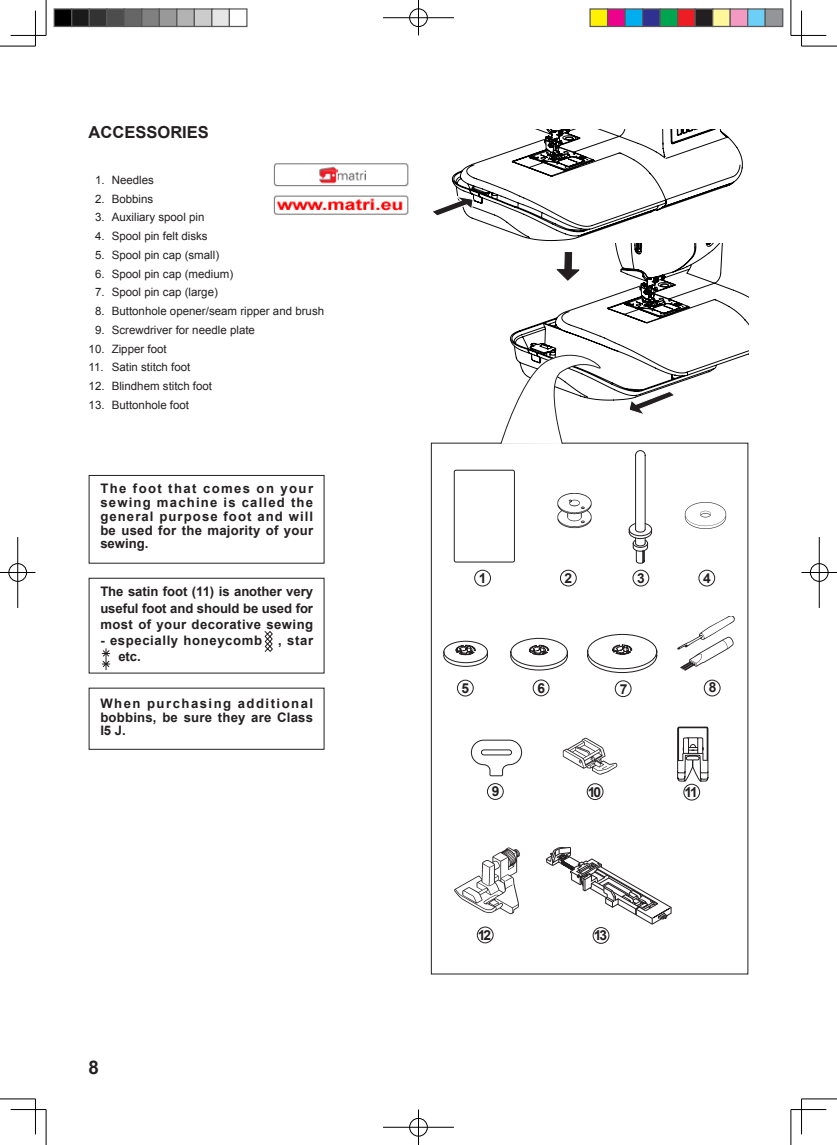
<style>
.page{position:relative;width:837px;height:1145px;background:#fff}
.page>*{position:absolute;margin:0;border:0;box-sizing:border-box;transform-origin:0 0}
.t1{font:700 18.75px "Arial";color:#231f20}
.t2{font:700 16.5px "Arial";color:#231f20}
.t3{font:700 13.75px "Arial";letter-spacing:-.15em;color:#231f20}
.t4{font:700 13.12px/13.8px "Arial";letter-spacing:.03em;color:#231f20;text-align:justify}
.t5{font:11.5px "Arial";color:#231f20}
.s1{color:#fff}
</style>
<div class="page">
<svg style="left:587px;top:633px;width:71px;height:41px"></svg>
<svg style="left:510px;top:637px;width:58px;height:34px"></svg>
<img style="left:677px;top:616px;width:57px;height:54px">
<img style="left:454px;top:847px;width:66px;height:68px">
<img style="left:562px;top:737px;width:56px;height:57px">
<svg style="left:443px;top:640px;width:45px;height:27px"></svg>
<div style="left:89px;top:475px;width:235px;height:88px;border:1px solid #231f20"></div>
<svg style="left:470px;top:739px;width:53px;height:38px"></svg>
<div style="left:559px;top:570px;width:17px;height:16px;border:1px solid #231f20;border-radius:50%"></div>
<div style="left:632px;top:570px;width:17px;height:16px;border:1px solid #231f20;border-radius:50%"></div>
<div style="left:474px;top:570px;width:16px;height:16px;border:1px solid #231f20;border-radius:50%"></div>
<div style="left:698px;top:570px;width:16px;height:16px;border:1px solid #231f20;border-radius:50%"></div>
<div style="left:487px;top:783px;width:16px;height:17px;border:1px solid #231f20;border-radius:50%"></div>
<div style="left:586px;top:783px;width:17px;height:17px;border:1px solid #231f20;border-radius:50%"></div>
<div style="left:683px;top:783px;width:16px;height:17px;border:1px solid #231f20;border-radius:50%"></div>
<div style="left:476px;top:926px;width:17px;height:17px;border:1px solid #231f20;border-radius:50%"></div>
<div style="left:592px;top:927px;width:17px;height:16px;border:1px solid #231f20;border-radius:50%"></div>
<div style="left:457px;top:679px;width:16px;height:17px;border:1px solid #231f20;border-radius:50%"></div>
<div style="left:532px;top:679px;width:17px;height:17px;border:1px solid #231f20;border-radius:50%"></div>
<div style="left:614px;top:680px;width:17px;height:17px;border:1px solid #231f20;border-radius:50%"></div>
<div style="left:703px;top:679px;width:17px;height:17px;border:1px solid #231f20;border-radius:50%"></div>
<div style="left:89px;top:578px;width:235px;height:95px;border:1px solid #231f20"></div>
<svg style="left:101px;top:648px;width:10px;height:22px"></svg>
<svg style="left:264px;top:631px;width:9px;height:21px"></svg>
<svg style="left:431px;top:130px;width:317px;height:433px"></svg>
<svg style="left:546px;top:847px;width:126px;height:78px"></svg>
<div style="left:454px;top:470px;width:60px;height:92px;border:1px solid #231f20;border-radius:2px"></div>
<svg style="left:677px;top:727px;width:31px;height:54px"></svg>
<hr style="left:0;top:46px;width:35px;height:1px;background:#000">
<hr style="left:801px;top:46px;width:35px;height:1px;background:#000">
<hr style="left:0;top:1098px;width:35px;height:1px;background:#000">
<hr style="left:801px;top:1098px;width:35px;height:1px;background:#000">
<hr style="left:46px;top:0;width:1px;height:35px;background:#000">
<hr style="left:46px;top:1109px;width:1px;height:35px;background:#000">
<hr style="left:790px;top:0;width:1px;height:35px;background:#000">
<hr style="left:790px;top:1109px;width:1px;height:35px;background:#000">
<hr style="left:11px;top:35px;width:35px;height:1px;background:#000">
<hr style="left:790px;top:35px;width:36px;height:1px;background:#000">
<hr style="left:11px;top:1109px;width:35px;height:1px;background:#000">
<hr style="left:790px;top:1109px;width:36px;height:1px;background:#000">
<hr style="left:35px;top:11px;width:1px;height:35px;background:#000">
<hr style="left:35px;top:1098px;width:1px;height:36px;background:#000">
<hr style="left:801px;top:11px;width:1px;height:35px;background:#000">
<hr style="left:801px;top:1098px;width:1px;height:36px;background:#000">
<div style="left:409px;top:8px;width:18px;height:19px;border:1px solid #fff;border-radius:50%"></div>
<div style="left:409px;top:9px;width:18px;height:18px;border:1px solid #000;border-radius:50%"></div>
<hr style="left:383px;top:18px;width:71px;height:1px;background:#000">
<hr style="left:418px;top:0;width:1px;height:35px;background:#000">
<div style="left:409px;top:1117px;width:18px;height:19px;border:1px solid #fff;border-radius:50%"></div>
<div style="left:409px;top:1118px;width:18px;height:18px;border:1px solid #000;border-radius:50%"></div>
<hr style="left:383px;top:1127px;width:71px;height:1px;background:#000">
<hr style="left:418px;top:1109px;width:1px;height:35px;background:#000">
<div style="left:8px;top:563px;width:19px;height:19px;border:1px solid #fff;border-radius:50%"></div>
<hr style="left:17px;top:537px;width:1px;height:71px;background:#fff">
<div style="left:9px;top:563px;width:18px;height:18px;border:1px solid #000;border-radius:50%"></div>
<hr style="left:0;top:572px;width:35px;height:1px;background:#000">
<hr style="left:18px;top:537px;width:1px;height:71px;background:#000">
<div style="left:809px;top:563px;width:19px;height:19px;border:1px solid #fff;border-radius:50%"></div>
<div style="left:810px;top:563px;width:17px;height:18px;border:1px solid #000;border-radius:50%"></div>
<hr style="left:801px;top:572px;width:35px;height:1px;background:#000">
<hr style="left:818px;top:537px;width:1px;height:71px;background:#000">
<div style="left:54px;top:9px;width:18px;height:17px;background:#000"></div>
<div style="left:54px;top:8px;width:18px;height:19px;border:1px solid #595959"></div>
<div style="left:72px;top:9px;width:17px;height:17px;background:#1a1a1a"></div>
<div style="left:71px;top:8px;width:19px;height:19px;border:1px solid #595959"></div>
<div style="left:89px;top:9px;width:18px;height:17px;background:#333"></div>
<div style="left:89px;top:8px;width:18px;height:19px;border:1px solid #595959"></div>
<div style="left:107px;top:9px;width:17px;height:17px;background:#4d4d4d"></div>
<div style="left:106px;top:8px;width:19px;height:19px;border:1px solid #595959"></div>
<div style="left:124px;top:9px;width:18px;height:17px;background:#666"></div>
<div style="left:124px;top:8px;width:18px;height:19px;border:1px solid #595959"></div>
<div style="left:142px;top:9px;width:17px;height:17px;background:#808080"></div>
<div style="left:141px;top:8px;width:19px;height:19px;border:1px solid #595959"></div>
<div style="left:159px;top:9px;width:18px;height:17px;background:#999"></div>
<div style="left:159px;top:8px;width:18px;height:19px;border:1px solid #595959"></div>
<div style="left:177px;top:9px;width:17px;height:17px;background:#b3b3b3"></div>
<div style="left:176px;top:8px;width:19px;height:19px;border:1px solid #595959"></div>
<div style="left:194px;top:9px;width:18px;height:17px;background:#ccc"></div>
<div style="left:194px;top:8px;width:18px;height:19px;border:1px solid #595959"></div>
<div style="left:212px;top:9px;width:17px;height:17px;background:#e6e6e6"></div>
<div style="left:211px;top:8px;width:19px;height:19px;border:1px solid #595959"></div>
<div style="left:229px;top:8px;width:18px;height:19px;border:1px solid #595959"></div>
<div style="left:590px;top:9px;width:17px;height:17px;background:#fff101"></div>
<div style="left:589px;top:8px;width:19px;height:19px;border:1px solid #595959"></div>
<div style="left:607px;top:9px;width:18px;height:17px;background:#ed028c"></div>
<div style="left:606px;top:8px;width:19px;height:19px;border:1px solid #595959"></div>
<div style="left:625px;top:9px;width:17px;height:17px;background:#00aeef"></div>
<div style="left:624px;top:8px;width:19px;height:19px;border:1px solid #595959"></div>
<div style="left:642px;top:9px;width:18px;height:17px;background:#2e3092"></div>
<div style="left:641px;top:8px;width:19px;height:19px;border:1px solid #595959"></div>
<div style="left:660px;top:9px;width:17px;height:17px;background:#00a54f"></div>
<div style="left:659px;top:8px;width:19px;height:19px;border:1px solid #595959"></div>
<div style="left:677px;top:9px;width:18px;height:17px;background:#ee1d23"></div>
<div style="left:676px;top:8px;width:19px;height:19px;border:1px solid #595959"></div>
<div style="left:695px;top:9px;width:17px;height:17px;background:#231f20"></div>
<div style="left:694px;top:8px;width:19px;height:19px;border:1px solid #595959"></div>
<div style="left:712px;top:9px;width:18px;height:17px;background:#fff79a"></div>
<div style="left:711px;top:8px;width:19px;height:19px;border:1px solid #595959"></div>
<div style="left:730px;top:9px;width:17px;height:17px;background:#f499c2"></div>
<div style="left:729px;top:8px;width:19px;height:19px;border:1px solid #595959"></div>
<div style="left:747px;top:9px;width:18px;height:17px;background:#6bcff6"></div>
<div style="left:746px;top:8px;width:19px;height:19px;border:1px solid #595959"></div>
<div style="left:765px;top:9px;width:17px;height:17px;background:#939598"></div>
<div style="left:764px;top:8px;width:19px;height:19px;border:1px solid #595959"></div>
<img style="left:273px;top:163px;width:136px;height:52px">
<p class="t2" style="left:89px;top:122px;width:122px">ACCESSORIES</p>
<p class="t5" style="left:95px;top:172px;width:60px">1. Needles</p>
<p class="t5" style="left:95px;top:191px;width:60px">2. Bobbins</p>
<p class="t5" style="left:95px;top:210px;width:111px">3. Auxiliary spool pin</p>
<p class="t5" style="left:95px;top:229px;width:114px">4. Spool pin felt disks</p>
<p class="t5" style="left:95px;top:247px;width:126px">5. Spool pin cap (small)</p>
<p class="t5" style="left:95px;top:266px;width:140px">6. Spool pin cap (medium)</p>
<p class="t5" style="left:95px;top:285px;width:124px">7. Spool pin cap (large)</p>
<p class="t5" style="left:95px;top:304px;width:230px">8. Buttonhole opener/seam ripper and brush</p>
<p class="t5" style="left:95px;top:322px;width:161px">9. Screwdriver for needle plate</p>
<p class="t5" style="left:89px;top:341px;width:80px">10. Zipper foot</p>
<p class="t5" style="left:89px;top:360px;width:103px">11. Satin stitch foot</p>
<p class="t5" style="left:89px;top:379px;width:125px">12. Blindhem stitch foot</p>
<p class="t5" style="left:89px;top:397px;width:102px">13. Buttonhole foot</p>
<p class="t4" style="left:100px;top:482px;width:214px">The foot that comes on your sewing machine is called the general purpose foot and will be used for the majority of your sewing.</p>
<p class="t4" style="left:100px;top:584px;width:214px;line-height:16.2px">The satin foot (11) is another very useful foot and should be used for most of your decorative sewing</p>
<p class="t4" style="left:100px;top:632px;width:214px;line-height:16.2px">- especially honeycomb , star <span class="s1">a</span> etc.</p>
<p class="t4" style="left:100px;top:697px;width:214px">When purchasing additional bobbins, be sure they are Class I5 J.</p>
<h1 class="t1" style="left:89px;top:1055px;width:12px">8</h1>
<p class="t3" style="left:478px;top:569px;width:9px">1</p>
<p class="t3" style="left:564px;top:569px;width:9px">2</p>
<p class="t3" style="left:637px;top:569px;width:9px">3</p>
<p class="t3" style="left:702px;top:569px;width:9px">4</p>
<p class="t3" style="left:461px;top:679px;width:9px">5</p>
<p class="t3" style="left:537px;top:678px;width:9px">6</p>
<p class="t3" style="left:619px;top:680px;width:9px">7</p>
<p class="t3" style="left:708px;top:678px;width:9px">8</p>
<p class="t3" style="left:491px;top:782px;width:9px">9</p>
<p class="t3" style="left:587px;top:782px;width:15px">10</p>
<p class="t3" style="left:684px;top:783px;width:15px">11</p>
<p class="t3" style="left:477px;top:925px;width:15px">12</p>
<p class="t3" style="left:593px;top:926px;width:15px">13</p>
</div>
